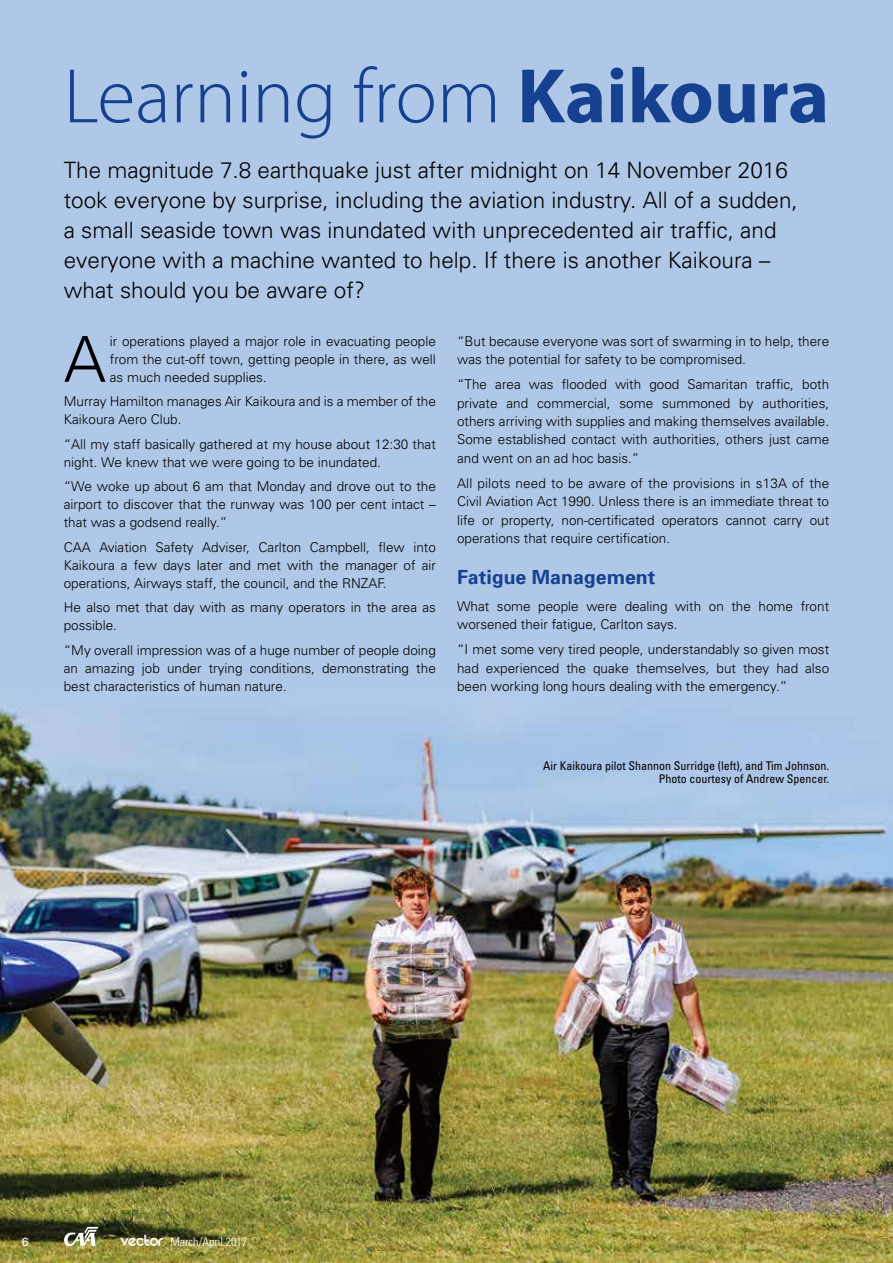
<style>
.page{position:relative;width:893px;height:1263px;background:#fff}
.page>*{position:absolute;margin:0;border:0;box-sizing:border-box;transform-origin:0 0}
.t1{font:300 78px "Myriad Pro";color:#164191}
.t2{font:300 63.3px "Univers";color:#000}
.t3{font:300 22.5px/30px "Univers";color:#000}
.t4{font:700 19.5px "Univers";color:#164191}
.t5{font:300 13.5px/18px "Univers";color:#000;text-align:justify}
.t6{font:condensed 12px/13.5px "Univers";color:#000;text-align:right}
.t7{font:300 condensed 12px "Univers";color:#fff}
.t8{font:12px "Univers";color:#fff}
.s1{font-weight:700}
.s2{font-family:"REZ";font-weight:400;font-stretch:normal;font-size:18px}
</style>
<div class="page">
<img style="left:0;top:0;width:893px;height:1263px">
<svg style="left:64px;top:1227px;width:34px;height:19px"></svg>
<h1 class="t1" style="left:64px;top:53px;width:767px">Learning from <span class="s1">Kaikoura</span></h1>
<p class="t3" style="left:64px;top:154px;width:736px">The magnitude 7.8 earthquake just after midnight on 14 November 2016 took everyone by surprise, including the aviation industry. All of a sudden, a small seaside town was inundated with unprecedented air traffic, and everyone with a machine wanted to help. If there is another Kaikoura – what should you be aware of?</p>
<h2 class="t2" style="left:64px;top:321px;width:44px">A</h2>
<p class="t5" style="left:110px;top:332px;width:327px">ir operations played a major role in evacuating people from the cut-off town, getting people in there, as well as much needed supplies.</p>
<p class="t5" style="left:64px;top:392px;width:374px">Murray Hamilton manages Air Kaikoura and is a member of the<br>Kaikoura Aero Club.</p>
<p class="t5" style="left:64px;top:435px;width:374px">“All my staff basically gathered at my house about 12:30 that night. We knew that we were going to be inundated.</p>
<p class="t5" style="left:64px;top:477px;width:374px">“We woke up about 6 am that Monday and drove out to the airport to discover that the runway was 100 per cent intact – that was a godsend really.”</p>
<p class="t5" style="left:64px;top:538px;width:374px">CAA Aviation Safety Adviser, Carlton Campbell, flew into Kaikoura a few days later and met with the manager of air operations, Airways staff, the council, and the RNZAF.</p>
<p class="t5" style="left:64px;top:598px;width:374px">He also met that day with as many operators in the area as possible.</p>
<p class="t5" style="left:64px;top:641px;width:374px">“My overall impression was of a huge number of people doing an amazing job under trying conditions, demonstrating the best characteristics of human nature.</p>
<p class="t5" style="left:457px;top:331px;width:374px;line-height:18.5px">“But because everyone was sort of swarming in to help, there was the potential for safety to be compromised.</p>
<p class="t5" style="left:457px;top:375px;width:374px;line-height:18.5px">“The area was flooded with good Samaritan traffic, both private and commercial, some summoned by authorities, others arriving with supplies and making themselves available.<br>Some established contact with authorities, others just came and went on an ad hoc basis.”</p>
<p class="t5" style="left:457px;top:473px;width:374px;line-height:18.5px">All pilots need to be aware of the provisions in s13A of the Civil Aviation Act 1990. Unless there is an immediate threat to life or property, non-certificated operators cannot carry out operations that require certification.</p>
<h3 class="t4" style="left:457px;top:564px;width:200px">Fatigue Management</h3>
<p class="t5" style="left:457px;top:596px;width:374px;line-height:18.5px">What some people were dealing with on the home front worsened their fatigue, Carlton says.</p>
<p class="t5" style="left:457px;top:640px;width:374px;line-height:18.5px">“I met some very tired people, understandably so given most had experienced the quake themselves, but they had also been working long hours dealing with the emergency.”</p>
<p class="t6" style="left:543px;top:758px;width:287px">Air Kaikoura pilot Shannon Surridge (left), and Tim Johnson.<br>Photo courtesy of Andrew Spencer.</p>
<p class="t8" style="left:22px;top:1234px;width:8px">6</p>
<p class="t7" style="left:121px;top:1234px;width:128px"><span class="s2">vector</span> March/April 2017</p>
</div>
